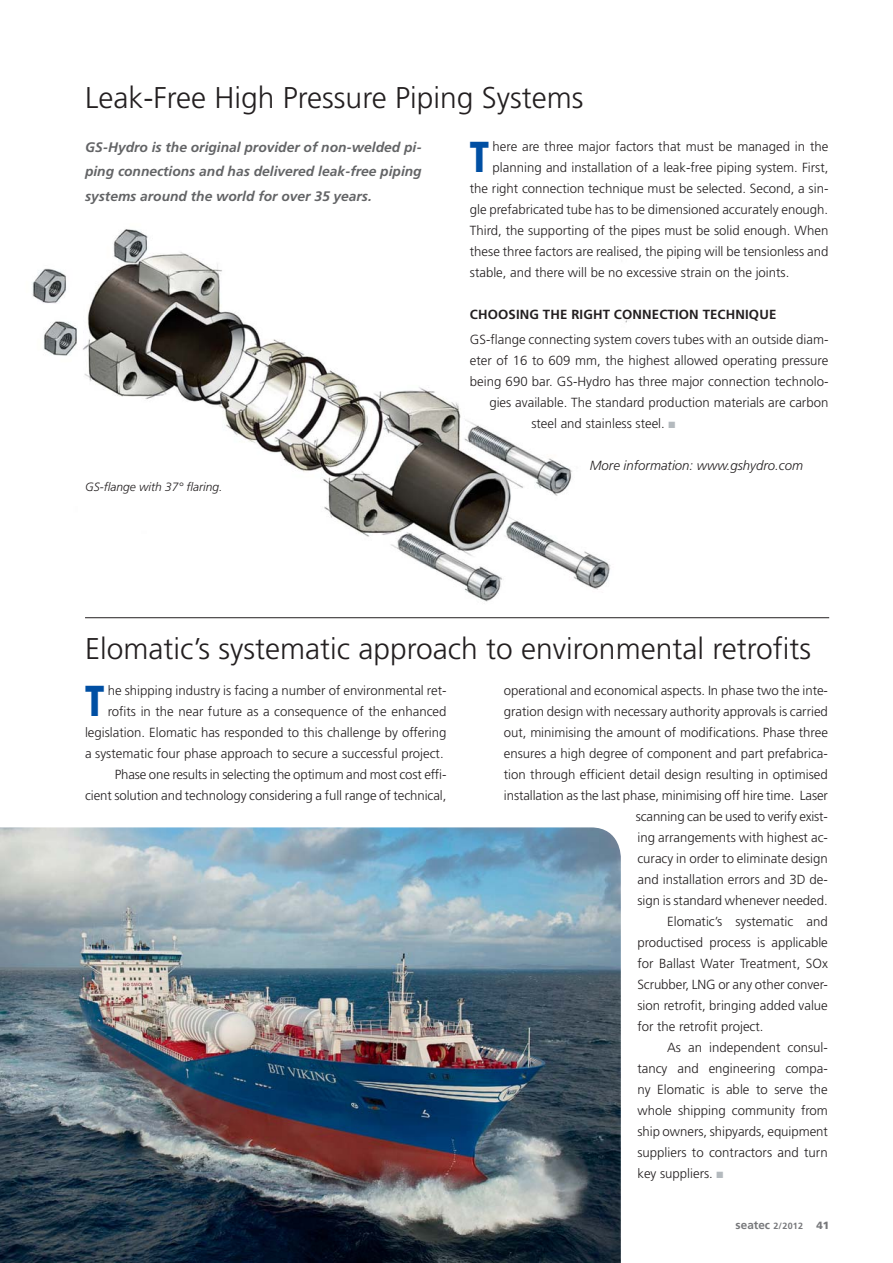
<style>
.page{position:relative;width:893px;height:1263px;background:#fff}
.page>*{position:absolute;margin:0;border:0;box-sizing:border-box;transform-origin:0 0}
.t1{font:900 43.35px "Frutiger LT Std";color:#004fa3;scale:.8 1}
.t2{font:300 30px "Frutiger LT Std";color:#231f20}
.t3{font:italic 700 13.8px/24.8px "Frutiger LT Std";color:#636466;text-align:justify}
.t4{font:300 13.2px/21px "Frutiger LT Std";color:#231f20;text-align:right}
.t5{font:700 13.2px "Frutiger LT Std";letter-spacing:.01em;color:#231f20}
.t6{font:italic 300 13.2px "Frutiger LT Std";color:#231f20}
.t7{font:italic 300 12px "Frutiger LT Std";color:#231f20}
.t8{font:700 11.7px "Frutiger LT Std";color:#77787b}
.s1{font-size:9px}
.s2{font-weight:900;font-size:10.5px}
</style>
<div class="page">
<img style="left:32px;top:229px;width:595px;height:373px">
<img style="left:0;top:827px;width:621px;height:436px">
<hr style="left:85px;top:617px;width:744px;height:1px;background:#231f20">
<h2 class="t2" style="left:85px;top:83px;width:500px">Leak-Free High Pressure Piping Systems</h2>
<p class="t3" style="left:85px;top:135px;width:338px">GS-Hydro is the original provider of non-welded pi&shy;ping connections and has delivered leak-free piping systems around the world for over 35 years.</p>
<p class="t7" style="left:85px;top:481px;width:139px">GS-flange with 37° flaring.</p>
<h1 class="t1" style="left:470px;top:132px;width:26px">T</h1>
<p class="t4" style="left:493px;top:137px;width:337px">here are three major factors that must be managed in the</p>
<p class="t4" style="left:493px;top:158px;width:337px">planning and installation of a leak-free piping system. First,</p>
<p class="t4" style="left:470px;top:179px;width:360px">the right connection technique must be selected. Second, a sin-</p>
<p class="t4" style="left:470px;top:200px;width:360px">gle prefabricated tube has to be dimensioned accurately enough.</p>
<p class="t4" style="left:470px;top:221px;width:360px">Third, the supporting of the pipes must be solid enough. When</p>
<p class="t4" style="left:470px;top:242px;width:360px">these three factors are realised, the piping will be tensionless and</p>
<p class="t4" style="left:470px;top:263px;width:321px">stable, and there will be no excessive strain on the joints.</p>
<p class="t5" style="left:470px;top:308px;width:308px">CHOOSING THE RIGHT CONNECTION TECHNIQUE</p>
<p class="t4" style="left:470px;top:330px;width:360px">GS-flange connecting system covers tubes with an outside diam-</p>
<p class="t4" style="left:470px;top:351px;width:360px">eter of 16 to 609 mm, the highest allowed operating pressure</p>
<p class="t4" style="left:470px;top:372px;width:360px">being 690 bar. GS-Hydro has three major connection technolo-</p>
<p class="t4" style="left:489px;top:393px;width:340px">gies available. The standard production materials are carbon</p>
<p class="t4" style="left:531px;top:414px;width:135px">steel and stainless steel.</p>
<p class="t6" style="left:590px;top:459px;width:215px">More information: www.gshydro.com</p>
<h2 class="t2" style="left:85px;top:633px;width:728px">Elomatic’s systematic approach to environmental retrofits</h2>
<h1 class="t1" style="left:85px;top:675px;width:26px">T</h1>
<p class="t4" style="left:85px;top:680px;width:363px">he shipping industry is facing a number of environmental ret&shy;rofits in the near future as a consequence of the enhanced legislation. Elomatic has responded to this challenge by offering a systematic four phase approach to secure a successful project.<br>Phase one results in selecting the optimum and most cost effi&shy;cient solution and technology considering a full range of technical,</p>
<p class="t4" style="left:504px;top:680px;width:326px">operational and economical aspects. In phase two the inte-</p>
<p class="t4" style="left:504px;top:701px;width:326px">gration design with necessary authority approvals is carried</p>
<p class="t4" style="left:504px;top:722px;width:326px">out, minimising the amount of modifications. Phase three</p>
<p class="t4" style="left:504px;top:743px;width:326px">ensures a high degree of component and part prefabrica-</p>
<p class="t4" style="left:504px;top:764px;width:325px">tion through efficient detail design resulting in optimised</p>
<p class="t4" style="left:504px;top:785px;width:326px">installation as the last phase, minimising off hire time. Laser</p>
<p class="t4" style="left:636px;top:806px;width:193px">scanning can be used to verify exist-</p>
<p class="t4" style="left:637px;top:827px;width:192px">ing arrangements with highest ac-</p>
<p class="t4" style="left:637px;top:848px;width:192px">curacy in order to eliminate design</p>
<p class="t4" style="left:637px;top:869px;width:192px">and installation errors and 3D de-</p>
<p class="t4" style="left:637px;top:890px;width:192px">sign is standard whenever needed.</p>
<p class="t4" style="left:667px;top:911px;width:162px">Elomatic’s systematic and</p>
<p class="t4" style="left:637px;top:932px;width:192px">productised process is applicable</p>
<p class="t4" style="left:637px;top:953px;width:192px">for Ballast Water Treatment, SOx</p>
<p class="t4" style="left:637px;top:974px;width:192px">Scrubber, LNG or any other conver-</p>
<p class="t4" style="left:637px;top:995px;width:192px">sion retrofit, bringing added value</p>
<p class="t4" style="left:637px;top:1016px;width:128px">for the retrofit project.</p>
<p class="t4" style="left:667px;top:1037px;width:162px">As an independent consul-</p>
<p class="t4" style="left:637px;top:1058px;width:192px">tancy and engineering compa-</p>
<p class="t4" style="left:637px;top:1079px;width:192px">ny Elomatic is able to serve the</p>
<p class="t4" style="left:637px;top:1100px;width:192px">whole shipping community from</p>
<p class="t4" style="left:637px;top:1121px;width:192px">ship owners, shipyards, equipment</p>
<p class="t4" style="left:637px;top:1142px;width:192px">suppliers to contractors and turn</p>
<p class="t4" style="left:637px;top:1163px;width:77px">key suppliers.</p>
<p class="t8" style="left:736px;top:1219px;width:95px">seatec <span class="s1">2/2012</span> <span class="s2">41</span></p>
</div>
